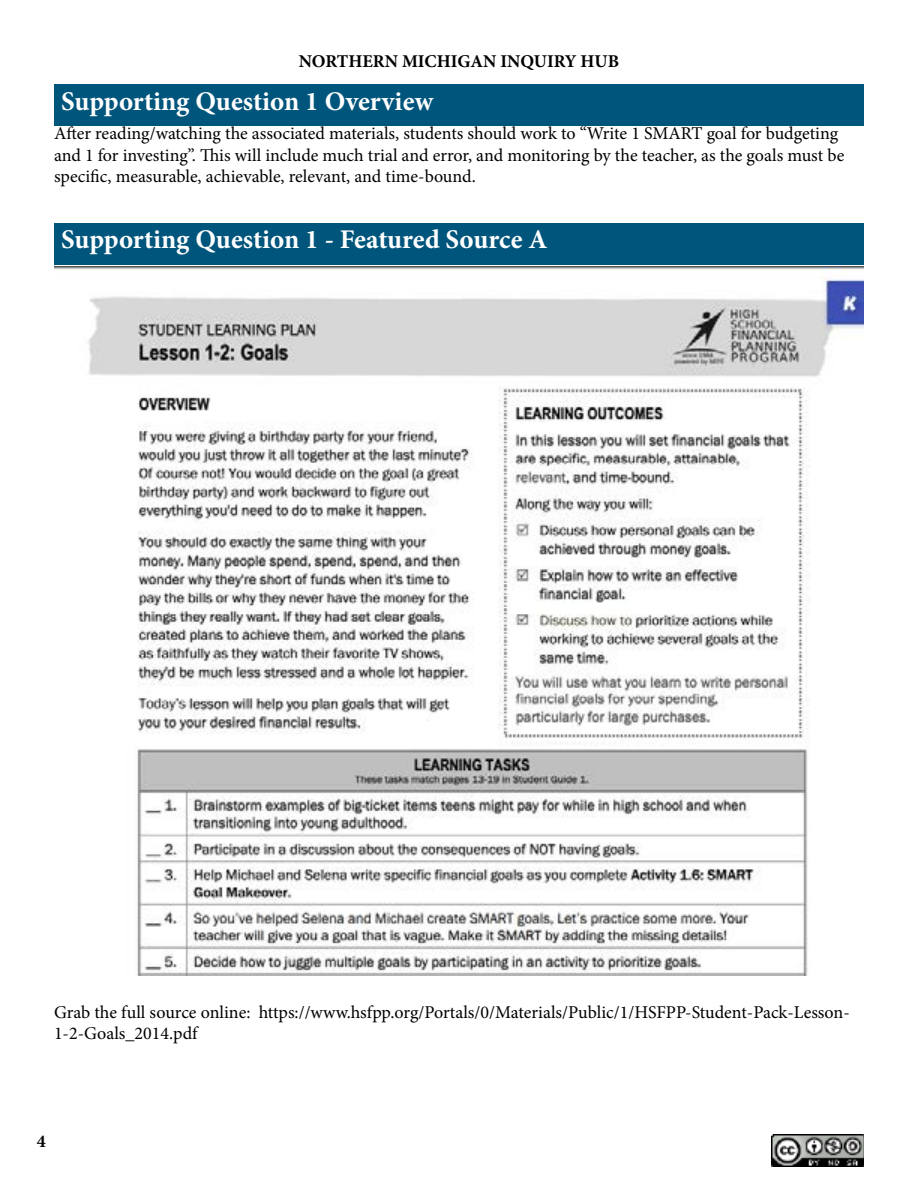
<style>
.page{position:relative;width:918px;height:1188px;background:#fff}
.page>*{position:absolute;margin:0;border:0;box-sizing:border-box;transform-origin:0 0}
.t1{font:700 27px "Minion Pro";letter-spacing:-.005em;color:#fff}
.t2{font:18px/21.6px "Minion Pro";color:#000}
.t3{font:700 18px "Minion Pro";color:#000}
</style>
<div class="page">
<img style="left:772px;top:1134px;width:92px;height:33px">
<div style="left:54px;top:85px;width:810px;height:41px;background:#00557c"></div>
<div style="left:54px;top:223px;width:810px;height:42px;background:#00557c"></div>
<img style="left:54px;top:266px;width:810px;height:710px">
<p class="t3" style="left:299px;top:49px;width:322px">NORTHERN MICHIGAN INQUIRY HUB</p>
<h1 class="t1" style="left:61px;top:82px;width:374px">Supporting Question 1 Overview</h1>
<p class="t2" style="left:54px;top:123px;width:792px">After reading/watching the associated materials, students should work to “Write 1 SMART goal for budgeting and 1 for investing”. This will include much trial and error, and monitoring by the teacher, as the goals must be specific, measurable, achievable, relevant, and time-bound.</p>
<h1 class="t1" style="left:61px;top:221px;width:488px">Supporting Question 1 - Featured Source A</h1>
<p class="t2" style="left:54px;top:1001px;width:797px">Grab the full source online: https://www.hsfpp.org/Portals/0/Materials/Public/1/HSFPP-Student-Pack-Lesson-<br>1-2-Goals_2014.pdf</p>
<p class="t3" style="left:37px;top:1129px;width:10px">4</p>
</div>
